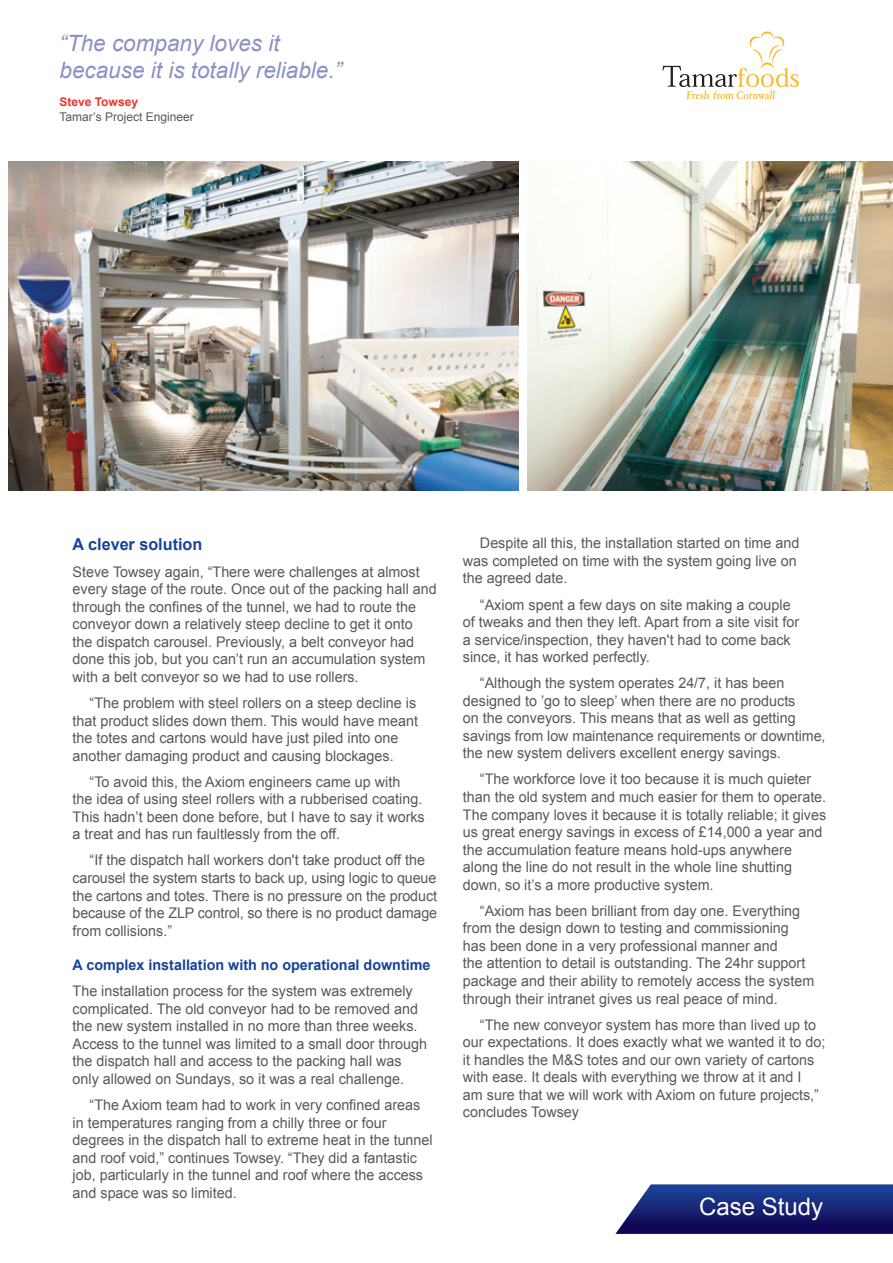
<style>
.page{position:relative;width:893px;height:1263px;background:#fff}
.page>*{position:absolute;margin:0;border:0;box-sizing:border-box;transform-origin:0 0}
.t1{font:24px "Arial";color:#fff}
.t2{font:italic 22.5px/27px "Arial";color:#8b90c5}
.t3{font:700 16.5px "Arial";color:#154398}
.t4{font:14.7px/17.5px "Arial";color:#57585a}
.t5{font:700 14.7px "Arial";color:#154398}
.t6{font:12px "Arial";color:#57585a}
.t7{font:700 12px "Arial";color:#ee3529}
</style>
<div class="page">
<img style="left:9px;top:162px;width:510px;height:329px">
<img style="left:527px;top:162px;width:366px;height:329px">
<svg style="left:615px;top:1184px;width:278px;height:50px;background:#27317c"></svg>
<svg style="left:662px;top:31px;width:137px;height:68px"></svg>
<h2 class="t2" style="left:60px;top:30px;width:284px">“The company loves it because it is totally reliable.”</h2>
<p class="t7" style="left:60px;top:95px;width:80px">Steve Towsey</p>
<p class="t6" style="left:60px;top:110px;width:136px">Tamar’s Project Engineer</p>
<p class="t3" style="left:73px;top:535px;width:131px">A clever solution</p>
<p class="t4" style="left:73px;top:563px;width:366px">Steve Towsey again, “There were challenges at almost every stage of the route. Once out of the packing hall and through the confines of the tunnel, we had to route the conveyor down a relatively steep decline to get it onto<br>the dispatch carousel. Previously, a belt conveyor had done this job, but you can’t run an accumulation system with a belt conveyor so we had to use rollers.</p>
<p class="t4" style="left:73px;top:694px;width:347px;text-indent:17px">“The problem with steel rollers on a steep decline is that product slides down them. This would have meant the totes and cartons would have just piled into one another damaging product and causing blockages.</p>
<p class="t4" style="left:73px;top:773px;width:354px;text-indent:17px">“To avoid this, the Axiom engineers came up with<br>the idea of using steel rollers with a rubberised coating.<br>This hadn’t been done before, but I have to say it works a treat and has run faultlessly from the off.</p>
<p class="t4" style="left:73px;top:851px;width:366px;text-indent:17px">“If the dispatch hall workers don't take product off the carousel the system starts to back up, using logic to queue the cartons and totes. There is no pressure on the product because of the ZLP control, so there is no product damage from collisions.”</p>
<p class="t5" style="left:73px;top:957px;width:359px">A complex installation with no operational downtime</p>
<p class="t4" style="left:73px;top:982px;width:356px">The installation process for the system was extremely complicated. The old conveyor had to be removed and the new system installed in no more than three weeks.<br>Access to the tunnel was limited to a small door through the dispatch hall and access to the packing hall was only allowed on Sundays, so it was a real challenge.</p>
<p class="t4" style="left:73px;top:1096px;width:362px;text-indent:17px">“The Axiom team had to work in very confined areas in temperatures ranging from a chilly three or four degrees in the dispatch hall to extreme heat in the tunnel and roof void,” continues Towsey. “They did a fantastic job, particularly in the tunnel and roof where the access and space was so limited.</p>
<p class="t4" style="left:463px;top:534px;width:338px;text-indent:17px">Despite all this, the installation started on time and was completed on time with the system going live on the agreed date.</p>
<p class="t4" style="left:463px;top:596px;width:338px;text-indent:17px">“Axiom spent a few days on site making a couple of tweaks and then they left. Apart from a site visit for a service/inspection, they haven't had to come back since, it has worked perfectly.</p>
<p class="t4" style="left:463px;top:674px;width:364px;text-indent:17px">“Although the system operates 24/7, it has been designed to ’go to sleep’ when there are no products<br>on the conveyors. This means that as well as getting savings from low maintenance requirements or downtime, the new system delivers excellent energy savings.</p>
<p class="t4" style="left:463px;top:770px;width:365px;text-indent:17px">“The workforce love it too because it is much quieter than the old system and much easier for them to operate.<br>The company loves it because it is totally reliable; it gives us great energy savings in excess of £14,000 a year and the accumulation feature means hold-ups anywhere along the line do not result in the whole line shutting down, so it’s a more productive system.</p>
<p class="t4" style="left:463px;top:902px;width:353px;text-indent:17px">“Axiom has been brilliant from day one. Everything from the design down to testing and commissioning has been done in a very professional manner and<br>the attention to detail is outstanding. The 24hr support package and their ability to remotely access the system through their intranet gives us real peace of mind.</p>
<p class="t4" style="left:463px;top:1016px;width:364px;text-indent:17px">“The new conveyor system has more than lived up to our expectations. It does exactly what we wanted it to do; it handles the M&amp;S totes and our own variety of cartons with ease. It deals with everything we throw at it and I<br>am sure that we will work with Axiom on future projects,” concludes Towsey</p>
<h1 class="t1" style="left:699px;top:1193px;width:126px">Case Study</h1>
</div>
